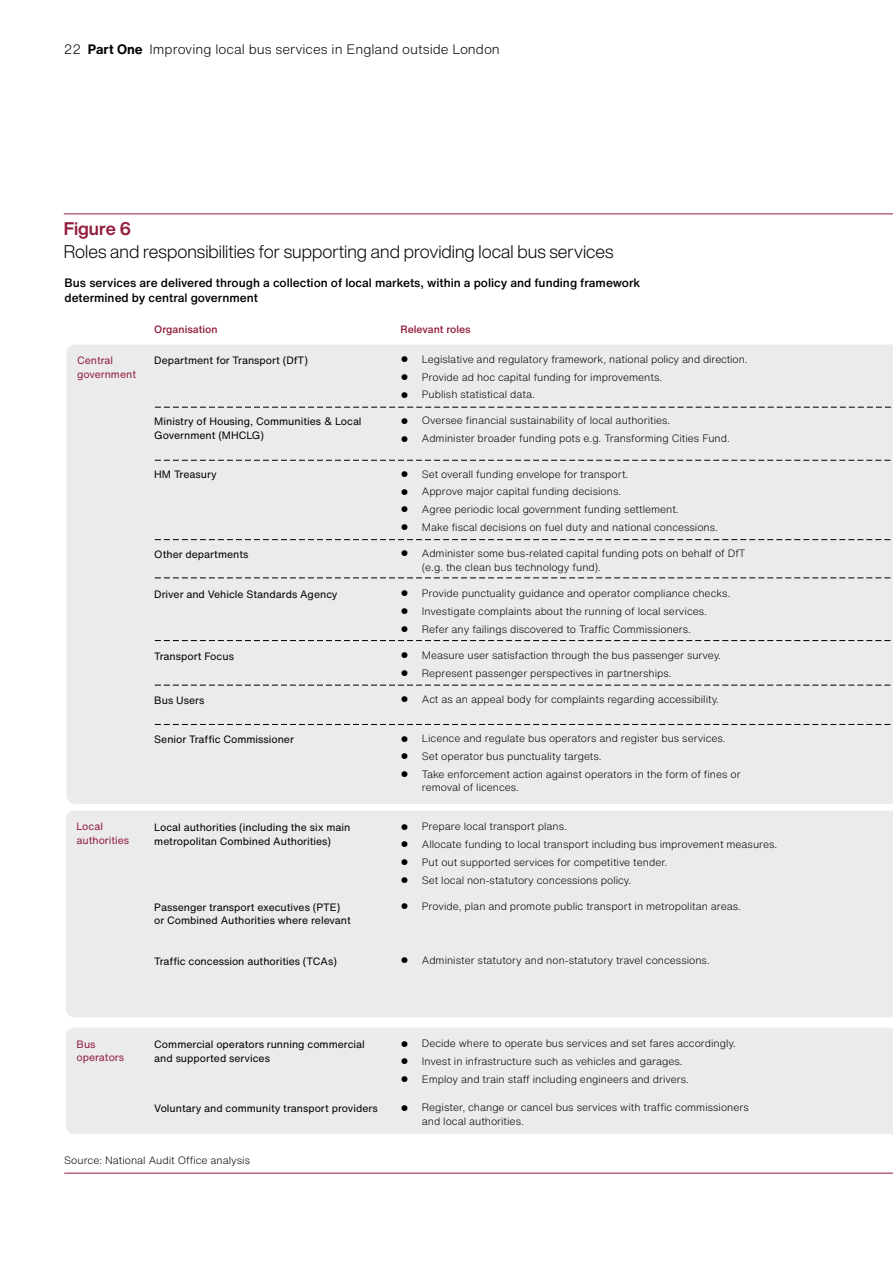
<style>
.page{position:relative;width:893px;height:1263px;background:#fff}
.page>*{position:absolute;margin:0;border:0;box-sizing:border-box;transform-origin:0 0}
.t1{font:300 18px/22.5px "Helvetica Now Display";color:#000}
.t2{font:300 13.5px "Helvetica Now Text";color:#000}
.t3{font:500 12px/15px "Helvetica Now Text";color:#000}
.t4{font:300 10.5px/13.5px "Helvetica Now Text";color:#000}
.t5{font:10.5px/13.5px "Helvetica Now Text";color:#000}
.t6{font:10.5px/13.5px "Helvetica Now Text";color:#911f3b}
.t7{font:500 10.5px "Helvetica Now Text";color:#911f3b}
.s1{font-weight:700}
.s2{font-weight:700;color:#911f3b}
.s3{font-family:"Helvetica Neue LT Std";font-size:16.5px}
</style>
<div class="page">
<hr style="left:64px;top:214px;width:829px;height:1px;background:#911f3b">
<div style="left:66px;top:345px;width:827px;height:459px;background:#ebebee"></div>
<div style="left:66px;top:811px;width:827px;height:206px;background:#ebebee"></div>
<div style="left:66px;top:1028px;width:827px;height:106px;background:#ebebee"></div>
<svg style="left:155px;top:407px;width:738px;height:1px"></svg>
<svg style="left:155px;top:460px;width:738px;height:1px"></svg>
<svg style="left:155px;top:539px;width:738px;height:1px"></svg>
<svg style="left:155px;top:578px;width:738px;height:1px"></svg>
<svg style="left:155px;top:640px;width:738px;height:1px"></svg>
<svg style="left:155px;top:685px;width:738px;height:1px"></svg>
<hr style="left:64px;top:1173px;width:829px;height:1px;background:#911f3b">
<svg style="left:155px;top:724px;width:738px;height:1px"></svg>
<p class="t2" style="left:64px;top:39px;width:438px">22 <span class="s1">Part One</span> Improving local bus services in England outside London</p>
<p class="t1" style="left:64px;top:218px;width:551px"><span class="s2">Figure 6<br></span>Roles and responsibilities for supporting and providing local bus services</p>
<p class="t3" style="left:65px;top:275px;width:577px">Bus services are delivered through a collection of local markets, within a policy and funding framework determined by central government</p>
<p class="t7" style="left:154px;top:321px;width:65px">Organisation</p>
<p class="t7" style="left:401px;top:321px;width:72px">Relevant roles</p>
<p class="t5" style="left:154px;top:353px;width:155px">Department for Transport (DfT)</p>
<p class="t4" style="left:401px;top:352px;width:348px"><span class="s3">•</span> Legislative and regulatory framework, national policy and direction.</p>
<p class="t4" style="left:401px;top:370px;width:263px"><span class="s3">•</span> Provide ad hoc capital funding for improvements.</p>
<p class="t4" style="left:401px;top:387px;width:136px"><span class="s3">•</span> Publish statistical data.</p>
<p class="t5" style="left:154px;top:414px;width:209px">Ministry of Housing, Communities &amp; Local<br>Government (MHCLG)</p>
<p class="t4" style="left:401px;top:414px;width:271px"><span class="s3">•</span> Oversee financial sustainability of local authorities.</p>
<p class="t6" style="left:77px;top:354px;width:61px">Central government</p>
<p class="t4" style="left:401px;top:431px;width:331px"><span class="s3">•</span> Administer broader funding pots e.g. Transforming Cities Fund.</p>
<p class="t6" style="left:76px;top:819px;width:54px">Local authorities</p>
<p class="t5" style="left:154px;top:468px;width:64px">HM Treasury</p>
<p class="t4" style="left:401px;top:467px;width:229px"><span class="s3">•</span> Set overall funding envelope for transport.</p>
<p class="t4" style="left:401px;top:485px;width:222px"><span class="s3">•</span> Approve major capital funding decisions.</p>
<p class="t4" style="left:401px;top:502px;width:280px"><span class="s3">•</span> Agree periodic local government funding settlement.</p>
<p class="t4" style="left:401px;top:520px;width:319px"><span class="s3">•</span> Make fiscal decisions on fuel duty and national concessions.</p>
<p class="t5" style="left:154px;top:547px;width:96px">Other departments</p>
<p class="t4" style="left:422px;top:546px;width:325px;text-indent:-21px"><span class="s3">•</span> Administer some bus-related capital funding pots on behalf of DfT (e.g. the clean bus technology fund).</p>
<p class="t5" style="left:154px;top:587px;width:185px">Driver and Vehicle Standards Agency</p>
<p class="t4" style="left:401px;top:586px;width:331px"><span class="s3">•</span> Provide punctuality guidance and operator compliance checks.</p>
<p class="t4" style="left:401px;top:604px;width:308px"><span class="s3">•</span> Investigate complaints about the running of local services.</p>
<p class="t4" style="left:401px;top:622px;width:292px"><span class="s3">•</span> Refer any failings discovered to Traffic Commissioners.</p>
<p class="t5" style="left:154px;top:649px;width:81px">Transport Focus</p>
<p class="t4" style="left:401px;top:648px;width:322px"><span class="s3">•</span> Measure user satisfaction through the bus passenger survey.</p>
<p class="t4" style="left:401px;top:666px;width:273px"><span class="s3">•</span> Represent passenger perspectives in partnerships.</p>
<p class="t5" style="left:154px;top:693px;width:52px">Bus Users</p>
<p class="t4" style="left:401px;top:692px;width:320px"><span class="s3">•</span> Act as an appeal body for complaints regarding accessibility.</p>
<p class="t5" style="left:154px;top:732px;width:141px">Senior Traffic Commissioner</p>
<p class="t4" style="left:401px;top:731px;width:327px"><span class="s3">•</span> Licence and regulate bus operators and register bus services.</p>
<p class="t4" style="left:401px;top:749px;width:203px"><span class="s3">•</span> Set operator bus punctuality targets.</p>
<p class="t4" style="left:422px;top:767px;width:320px;text-indent:-21px"><span class="s3">•</span> Take enforcement action against operators in the form of fines or removal of licences.</p>
<p class="t5" style="left:154px;top:820px;width:198px">Local authorities (including the six main metropolitan Combined Authorities)</p>
<p class="t4" style="left:401px;top:819px;width:168px"><span class="s3">•</span> Prepare local transport plans.</p>
<p class="t4" style="left:401px;top:837px;width:378px"><span class="s3">•</span> Allocate funding to local transport including bus improvement measures.</p>
<p class="t4" style="left:401px;top:855px;width:268px"><span class="s3">•</span> Put out supported services for competitive tender.</p>
<p class="t4" style="left:401px;top:873px;width:232px"><span class="s3">•</span> Set local non-statutory concessions policy.</p>
<p class="t5" style="left:154px;top:900px;width:198px">Passenger transport executives (PTE) or Combined Authorities where relevant</p>
<p class="t4" style="left:401px;top:899px;width:342px"><span class="s3">•</span> Provide, plan and promote public transport in metropolitan areas.</p>
<p class="t5" style="left:154px;top:954px;width:184px">Traffic concession authorities (TCAs)</p>
<p class="t4" style="left:401px;top:953px;width:311px"><span class="s3">•</span> Administer statutory and non-statutory travel concessions.</p>
<p class="t6" style="left:76px;top:1037px;width:49px">Bus operators</p>
<p class="t5" style="left:154px;top:1037px;width:212px">Commercial operators running commercial and supported services</p>
<p class="t4" style="left:401px;top:1037px;width:337px"><span class="s3">•</span> Decide where to operate bus services and set fares accordingly.</p>
<p class="t4" style="left:401px;top:1054px;width:283px"><span class="s3">•</span> Invest in infrastructure such as vehicles and garages.</p>
<p class="t4" style="left:401px;top:1072px;width:290px"><span class="s3">•</span> Employ and train staff including engineers and drivers.</p>
<p class="t5" style="left:154px;top:1101px;width:225px">Voluntary and community transport providers</p>
<p class="t4" style="left:422px;top:1100px;width:328px;text-indent:-21px"><span class="s3">•</span> Register, change or cancel bus services with traffic commissioners and local authorities.</p>
<p class="t4" style="left:64px;top:1153px;width:187px">Source: National Audit Office analysis</p>
</div>
